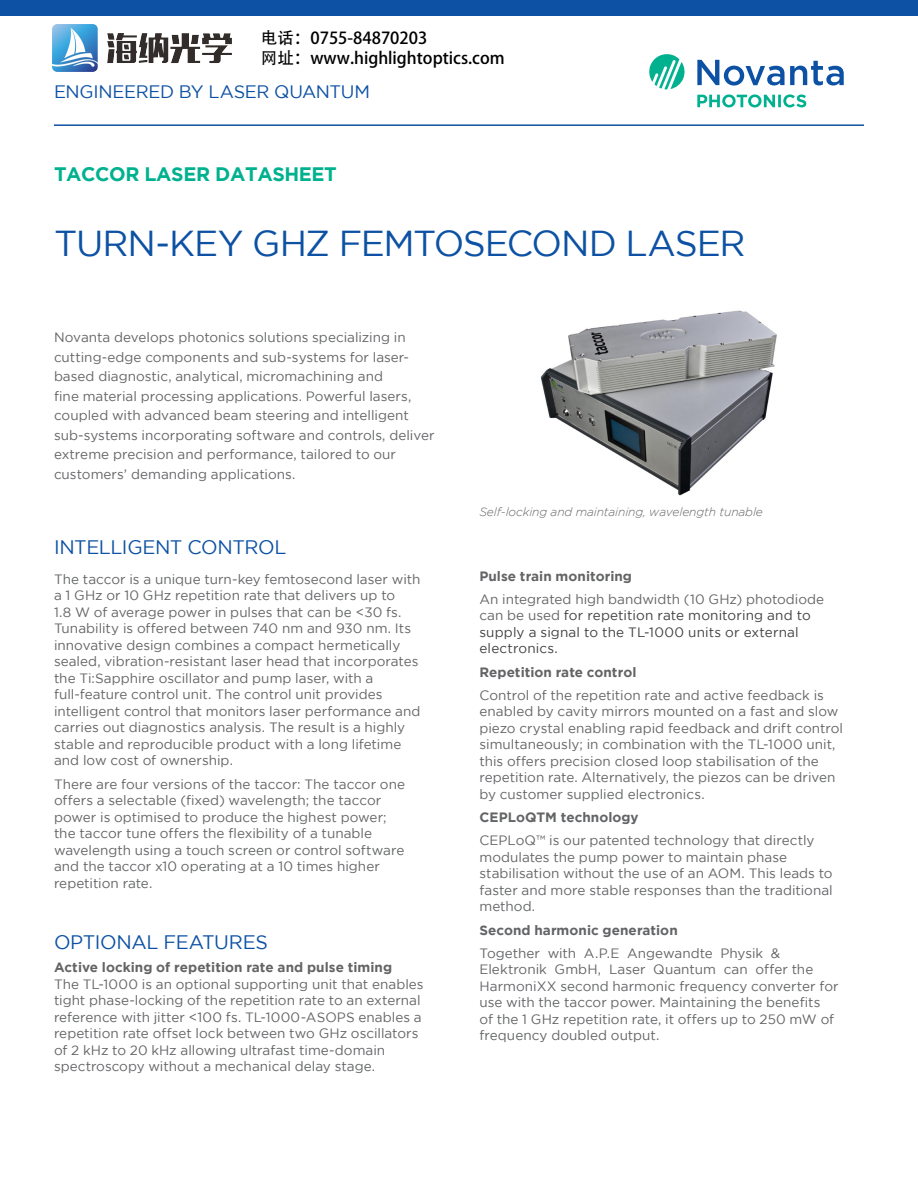
<style>
.page{position:relative;width:918px;height:1188px;background:#fff}
.page>*{position:absolute;margin:0;border:0;box-sizing:border-box;transform-origin:0 0}
.t1{font:36px "Gotham";letter-spacing:-.03em;color:#0c51a3}
.t2{font:19.5px "Gotham";letter-spacing:-.02em;color:#0c51a3}
.t3{font:700 19.5px "Gotham";letter-spacing:-.02em;color:#00b18f}
.t4{font:18px "Gotham";letter-spacing:-.02em;color:#0c51a3}
.t5{font:16.5px/19.8px "Adobe Heiti Std";color:#000}
.t6{font:13.5px/16.5px "Gotham";color:#636466}
.t7{font:13.5px/16.5px "Gotham";letter-spacing:.005em;color:#414042}
.t8{font:700 13.5px "Gotham";letter-spacing:.005em;color:#636466}
.t9{font:italic 300 12px "Gotham";letter-spacing:-.01em;color:#636466}
.s1{color:#636466}
</style>
<div class="page">
<svg style="left:649px;top:54px;width:36px;height:35px"></svg>
<svg style="left:697px;top:60px;width:147px;height:26px"></svg>
<svg style="left:697px;top:94px;width:109px;height:13px"></svg>
<div style="left:0;top:0;width:918px;height:15px;background:#0c51a3"></div>
<hr style="left:54px;top:124px;width:810px;height:2px;background:#0c51a3">
<img style="left:540px;top:310px;width:237px;height:186px">
<img style="left:53px;top:24px;width:178px;height:48px">
<p class="t5" style="left:261px;top:29px;width:245px">电话：0755-84870203<br>网址：www.highlightoptics.com</p>
<h3 class="t4" style="left:54px;top:82px;width:318px">ENGINEERED BY LASER QUANTUM</h3>
<h2 class="t3" style="left:54px;top:162px;width:284px">TACCOR LASER DATASHEET</h2>
<h1 class="t1" style="left:54px;top:223px;width:693px">TURN-KEY GHZ FEMTOSECOND LASER</h1>
<p class="t6" style="left:54px;top:328px;width:382px;line-height:19.5px">Novanta develops photonics solutions specializing in cutting-edge components and sub-systems for laser&shy;based diagnostic, analytical, micromachining and<br>fine material processing applications. Powerful lasers, coupled with advanced beam steering and intelligent sub-systems incorporating software and controls, deliver extreme precision and performance, tailored to our customers’ demanding applications.</p>
<h2 class="t2" style="left:54px;top:536px;width:234px">INTELLIGENT CONTROL</h2>
<p class="t6" style="left:54px;top:571px;width:368px">The taccor is a unique turn-key femtosecond laser with a 1 GHz or 10 GHz repetition rate that delivers up to<br>1.8 W of average power in pulses that can be &lt;30 fs.<br>Tunability is offered between 740 nm and 930 nm. Its innovative design combines a compact hermetically sealed, vibration-resistant laser head that incorporates the Ti:Sapphire oscillator and pump laser, with a full-feature control unit. The control unit provides intelligent control that monitors laser performance and carries out diagnostics analysis. The result is a highly stable and reproducible product with a long lifetime and low cost of ownership.</p>
<p class="t6" style="left:54px;top:775px;width:353px">There are four versions of the taccor: The taccor one offers a selectable (fixed) wavelength; the taccor power is optimised to produce the highest power; the taccor tune offers the flexibility of a tunable wavelength using a touch screen or control software and the taccor x10 operating at a 10 times higher repetition rate.</p>
<h2 class="t2" style="left:54px;top:932px;width:216px">OPTIONAL FEATURES</h2>
<p class="t8" style="left:54px;top:960px;width:340px">Active locking of repetition rate and pulse timing</p>
<p class="t6" style="left:54px;top:976px;width:371px">The TL-1000 is an optional supporting unit that enables tight phase-locking of the repetition rate to an external reference with jitter &lt;100 fs. TL-1000-ASOPS enables a repetition rate offset lock between two GHz oscillators of 2 kHz to 20 kHz allowing ultrafast time-domain spectroscopy without a mechanical delay stage.</p>
<p class="t9" style="left:479px;top:506px;width:285px">Self-locking and maintaining, wavelength tunable</p>
<p class="t8" style="left:479px;top:568px;width:154px">Pulse train monitoring</p>
<p class="t7" style="left:479px;top:591px;width:346px"><span class="s1">An integrated high bandwidth (10 GHz) photodiode can be used</span> for repetition rate monitoring and to supply a signal to the TL-1000 units or external electronics.</p>
<p class="t8" style="left:479px;top:664px;width:159px">Repetition rate control</p>
<p class="t6" style="left:479px;top:687px;width:365px">Control of the repetition rate and active feedback is enabled by cavity mirrors mounted on a fast and slow piezo crystal enabling rapid feedback and drift control simultaneously; in combination with the TL-1000 unit, this offers precision closed loop stabilisation of the repetition rate. Alternatively, the piezos can be driven by customer supplied electronics.</p>
<p class="t8" style="left:479px;top:809px;width:161px">CEPLoQTM technology</p>
<p class="t6" style="left:479px;top:832px;width:355px">CEPLoQ™ is our patented technology that directly modulates the pump power to maintain phase stabilisation without the use of an AOM. This leads to faster and more stable responses than the traditional method.</p>
<p class="t8" style="left:479px;top:922px;width:200px">Second harmonic generation</p>
<p class="t6" style="left:479px;top:945px;width:361px">Together with A.P.E Angewandte Physik &amp; Elektronik GmbH, Laser Quantum can offer the HarmoniXX second harmonic frequency converter for use with the taccor power. Maintaining the benefits<br>of the 1 GHz repetition rate, it offers up to 250 mW of frequency doubled output.</p>
</div>
